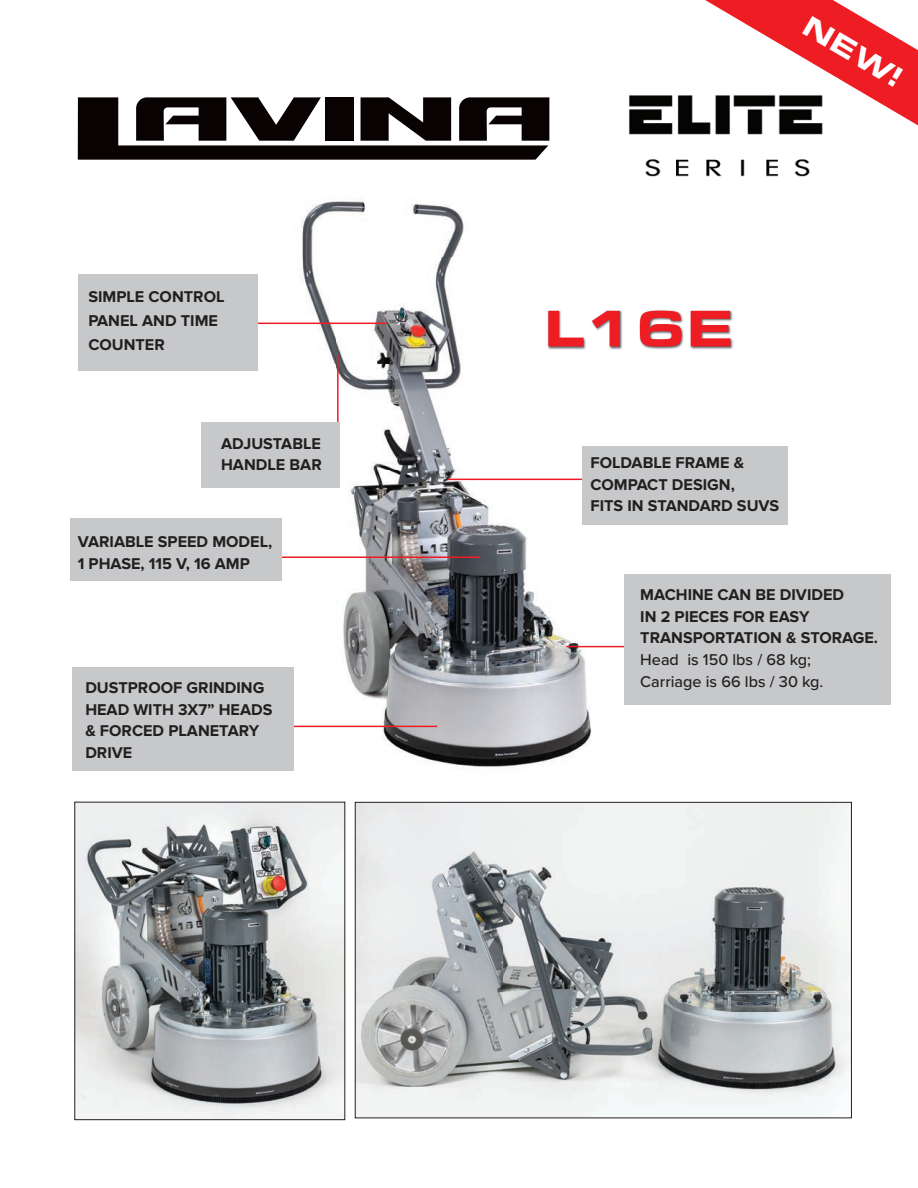
<style>
.page{position:relative;width:918px;height:1188px;background:#fff}
.page>*{position:absolute;margin:0;border:0;box-sizing:border-box;transform-origin:0 0}
.t1{font:900 53.25px "Eurostile Ext";color:#ee1d23}
.t2{font:900 30px "Eurostile Ext";color:#fff}
.t3{font:700 16.2px/21.6px "Proxima Nova";color:#231f20}
.t4{font:500 16.2px/21.6px "Proxima Nova";color:#231f20}
</style>
<div class="page">
<img style="left:191px;top:197px;width:436px;height:574px">
<img style="left:77px;top:804px;width:266px;height:314px">
<img style="left:357px;top:804px;width:493px;height:312px">
<div style="left:355px;top:802px;width:497px;height:316px;border:1px solid #231f20"></div>
<hr style="left:448px;top:479px;width:156px;height:1px;background:#ee1d23">
<hr style="left:282px;top:726px;width:155px;height:1px;background:#ee1d23">
<hr style="left:279px;top:556px;width:201px;height:2px;background:#ee1d23">
<hr style="left:566px;top:646px;width:71px;height:1px;background:#ee1d23">
<hr style="left:337px;top:355px;width:2px;height:83px;background:#ee1d23">
<div style="left:72px;top:667px;width:221px;height:104px;background:#c7c8ca"></div>
<div style="left:582px;top:447px;width:205px;height:78px;background:#c7c8ca"></div>
<div style="left:70px;top:518px;width:212px;height:62px;background:#c7c8ca"></div>
<div style="left:625px;top:575px;width:266px;height:130px;background:#c7c8ca"></div>
<svg style="left:78px;top:97px;width:471px;height:63px"></svg>
<img style="left:547px;top:310px;width:187px;height:39px">
<img style="left:629px;top:95px;width:194px;height:82px">
<svg style="left:705px;top:0;width:213px;height:125px"></svg>
<div style="left:201px;top:423px;width:139px;height:65px;background:#c7c8ca"></div>
<hr style="left:215px;top:323px;width:172px;height:1px;background:#ee1d23">
<div style="left:78px;top:274px;width:180px;height:97px;background:#c7c8ca"></div>
<p class="t3" style="left:88px;top:285px;width:138px;line-height:24px">SIMPLE CONTROL<br>PANEL AND TIME<br>COUNTER</p>
<p class="t3" style="left:221px;top:433px;width:102px">ADJUSTABLE<br>HANDLE BAR</p>
<p class="t3" style="left:78px;top:532px;width:196px">VARIABLE SPEED MODEL,<br>1 PHASE, 115 V, 16 AMP</p>
<p class="t3" style="left:85px;top:678px;width:189px">DUSTPROOF GRINDING<br>HEAD WITH 3X7” HEADS &amp; FORCED PLANETARY<br>DRIVE</p>
<h2 class="t2" style="left:816px;top:4px;width:111px;rotate:30deg">NEW!</h2>
<h1 class="t1" style="left:544px;top:289px;width:192px">L16E</h1>
<p class="t3" style="left:590px;top:453px;width:190px">FOLDABLE FRAME &amp;<br>COMPACT DESIGN,<br>FITS IN STANDARD SUVS</p>
<p class="t3" style="left:640px;top:585px;width:239px">MACHINE CAN BE DIVIDED<br>IN 2 PIECES FOR EASY<br>TRANSPORTATION &amp; STORAGE.</p>
<p class="t4" style="left:640px;top:648px;width:185px">Head is 150 lbs / 68 kg;<br>Carriage is 66 lbs / 30 kg.</p>
</div>
